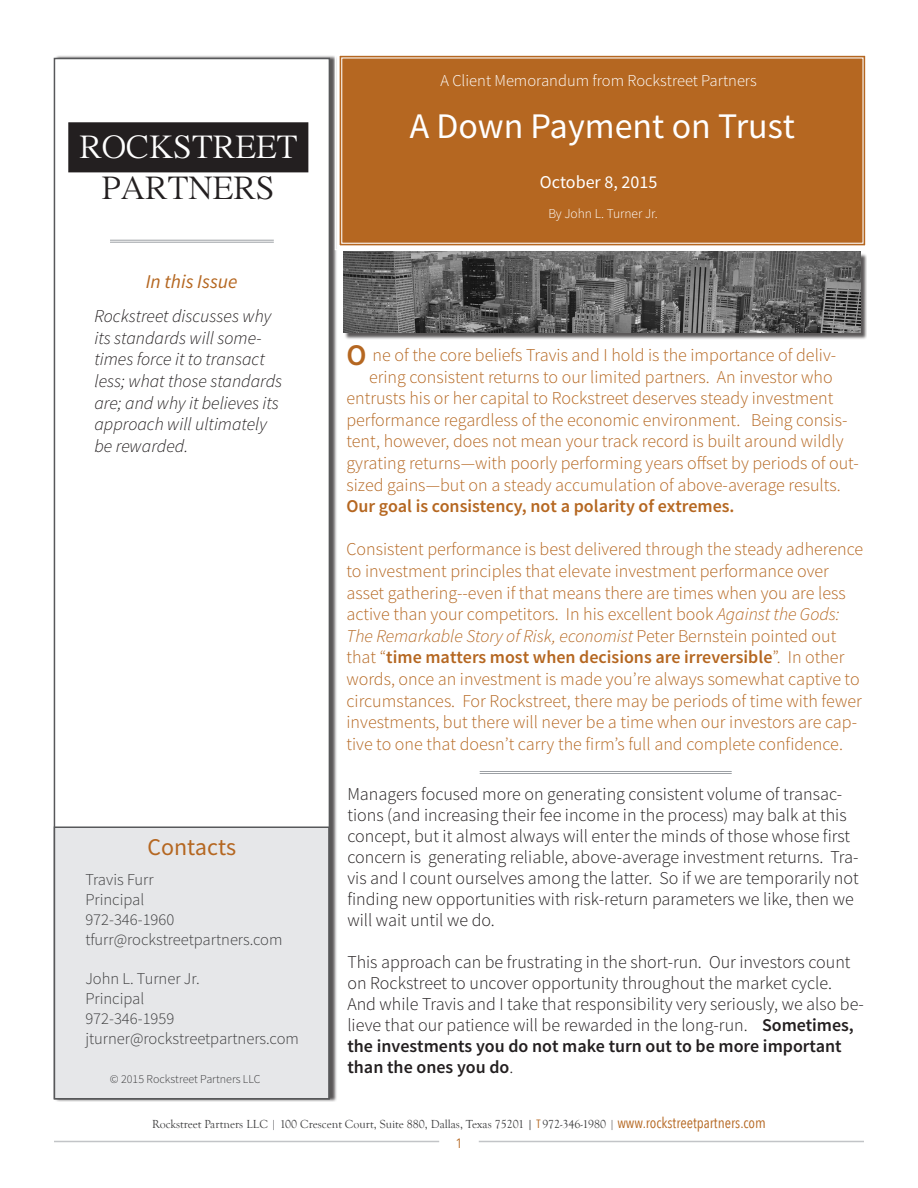
<style>
.page{position:relative;width:918px;height:1188px;background:#fff}
.page>*{position:absolute;margin:0;border:0;box-sizing:border-box;transform-origin:0 0}
.t1{font:36px "Source Sans Pro";color:#fff}
.t2{font:300 36px "Li Sung";color:#fff}
.t3{font:300 36px "Li Sung";color:#231f20}
.t4{font:600 30px "Source Sans Pro";color:#b56721}
.t5{font:24px "Source Sans Pro";color:#b56721}
.t6{font:italic 19.5px "Source Sans Pro";color:#b56721}
.t7{font:300 18px/21.6px "Source Sans Pro";color:#b56721}
.t8{font:300 18px/21px "Source Sans Pro";color:#231f20}
.t9{font:italic 300 18px/21.6px "Source Sans Pro";color:#231f20}
.t10{font:600 18px "Source Sans Pro";color:#b56721}
.t11{font:18px "Source Sans Pro";color:#fff}
.t12{font:300 16.5px "Source Sans Pro";color:#3e3e3f}
.t13{font:300 16.5px "Source Sans Pro";color:#fff}
.t14{font:300 13.5px "Source Sans Pro";color:#fff}
.t15{font:13.5px "Avenir Next Condensed";color:#b56721}
.t16{font:12px "Goudy Old Style T";color:#3e3e3f}
.t17{font:300 12px "Source Sans Pro";color:#3e3e3f}
.s1{font-style:italic}
.s2{font-weight:600}
.s3{color:#636366}
.s4{color:#231f20}
.s5{font-family:"Avenir Next Condensed";color:#b56721}
.s6{font-family:"Avenir Next Condensed";font-size:15px;color:#b56721}
</style>
<div class="page">
<hr style="left:54px;top:1141px;width:385px;height:1px;background:#c2c4c7">
<hr style="left:479px;top:1141px;width:385px;height:1px;background:#c2c4c7">
<div style="left:55px;top:55px;width:282px;height:1047px;background:#231f20;opacity:.75"></div>
<div style="left:54px;top:58px;width:276px;height:1041px;background:#fff;border:2px solid #57585a"></div>
<div style="left:334px;top:55px;width:530px;height:196px;background:#b56721"></div>
<div style="left:337px;top:54px;width:530px;height:194px;border:2px solid #fff"></div>
<div style="left:341px;top:57px;width:523px;height:187px;border:1px solid #fff"></div>
<div style="left:344px;top:253px;width:523px;height:87px;background:#231f20;opacity:.75"></div>
<img style="left:343px;top:252px;width:517px;height:81px">
<div style="left:68px;top:122px;width:240px;height:50px;background:#231f20"></div>
<div style="left:70px;top:124px;width:237px;height:47px;border:1px solid #231f20"></div>
<hr style="left:110px;top:242px;width:164px;height:1px;background:#9ca0a4">
<hr style="left:110px;top:240px;width:164px;height:1px;background:#9ca0a4">
<div style="left:54px;top:826px;width:276px;height:274px;background:#e6e7e9;border:2px solid #57585a"></div>
<hr style="left:480px;top:773px;width:252px;height:1px;background:#9ca0a4">
<hr style="left:480px;top:771px;width:252px;height:1px;background:#9ca0a4">
<p class="t2" style="left:79px;top:128px;width:219px">ROCKSTREET</p>
<p class="t3" style="left:102px;top:168px;width:174px">PARTNERS</p>
<p class="t6" style="left:146px;top:269px;width:93px">In this Issue</p>
<p class="t9" style="left:94px;top:305px;width:189px">Rockstreet discusses why its standards will some&shy;times force it to transact less; what those standards are; and why it believes its approach will ultimately be rewarded.</p>
<p class="t5" style="left:148px;top:832px;width:90px">Contacts</p>
<p class="t12" style="left:85px;top:870px;width:70px">Travis Furr</p>
<p class="t12" style="left:85px;top:890px;width:60px">Principal</p>
<p class="t12" style="left:85px;top:909px;width:90px">972-346-1960</p>
<p class="t12" style="left:85px;top:929px;width:199px">tfurr@rockstreetpartners.com</p>
<p class="t12" style="left:85px;top:969px;width:116px">John L. Turner Jr.</p>
<p class="t12" style="left:85px;top:989px;width:60px">Principal</p>
<p class="t12" style="left:85px;top:1008px;width:90px">972-346-1959</p>
<p class="t12" style="left:85px;top:1028px;width:215px">jturner@rockstreetpartners.com</p>
<p class="t17" style="left:110px;top:1071px;width:152px">© 2015 Rockstreet Partners LLC</p>
<p class="t13" style="left:441px;top:70px;width:318px">A Client Memorandum from Rockstreet Partners</p>
<p class="t1" style="left:410px;top:104px;width:387px">A Down Payment on Trust</p>
<p class="t11" style="left:540px;top:170px;width:119px">October 8, 2015</p>
<p class="t14" style="left:548px;top:206px;width:111px">By John L. Turner Jr.</p>
<p class="t4" style="left:346px;top:336px;width:22px">O</p>
<p class="t7" style="left:373px;top:344px;width:465px">ne of the core beliefs Travis and I hold is the importance of deliv-</p>
<p class="t7" style="left:369px;top:366px;width:465px">ering consistent returns to our limited partners. An investor who</p>
<p class="t7" style="left:346px;top:387px;width:488px">entrusts his or her capital to Rockstreet deserves steady investment</p>
<p class="t7" style="left:346px;top:409px;width:503px">performance regardless of the economic environment. Being consis-</p>
<p class="t7" style="left:346px;top:431px;width:499px">tent, however, does not mean your track record is built around wildly</p>
<p class="t7" style="left:346px;top:452px;width:514px">gyrating returns—with poorly performing years offset by periods of out-</p>
<p class="t7" style="left:346px;top:474px;width:496px">sized gains—but on a steady accumulation of above-average results.</p>
<p class="t10" style="left:346px;top:495px;width:390px">Our goal is consistency, not a polarity of extremes.</p>
<p class="t7" style="left:346px;top:539px;width:518px">Consistent performance is best delivered through the steady adherence to investment principles that elevate investment performance over asset gathering--even if that means there are times when you are less active than your competitors. In his excellent book <span class="s1">Against the Gods:<br>The Remarkable Story of Risk, economist</span> Peter Bernstein pointed out that “<span class="s2">time matters most when decisions are irreversible</span>”. In other words, once an investment is made you’re always somewhat captive to circumstances. For Rockstreet, there may be periods of time with fewer investments, but there will never be a time when our investors are cap&shy;tive to one that doesn’t carry the firm’s full and complete confidence.</p>
<p class="t8" style="left:347px;top:784px;width:513px">Managers focused more on generating consistent volume of transac&shy;tions (and increasing their fee income in the process) may balk at this concept, but it almost always will enter the minds of those whose first concern is generating reliable, above-average investment returns. Tra&shy;vis and I count ourselves among the latter. So if we are temporarily not finding new opportunities with risk-return parameters we like, then we will wait until we do.</p>
<p class="t8" style="left:347px;top:952px;width:518px">This approach can be frustrating in the short-run. Our investors count on Rockstreet to uncover opportunity throughout the market cycle.<br>And while Travis and I take that responsibility very seriously, we also be&shy;lieve that our patience will be rewarded in the long-run. <span class="s2">Sometimes, the investments you do not make turn out to be more important than the ones you do</span>.</p>
<p class="t16" style="left:152px;top:1118px;width:615px">Rockstreet Partners LLC <span class="s3">|</span> 100 Crescent Court, Suite 880, Dallas, Texas 75201 <span class="s4">|</span> <span class="s5">T</span> 972-346-1980 <span class="s3">|</span> <span class="s6">www.rockstreetpartners.com</span></p>
<p class="t15" style="left:456px;top:1131px;width:8px">1</p>
</div>
